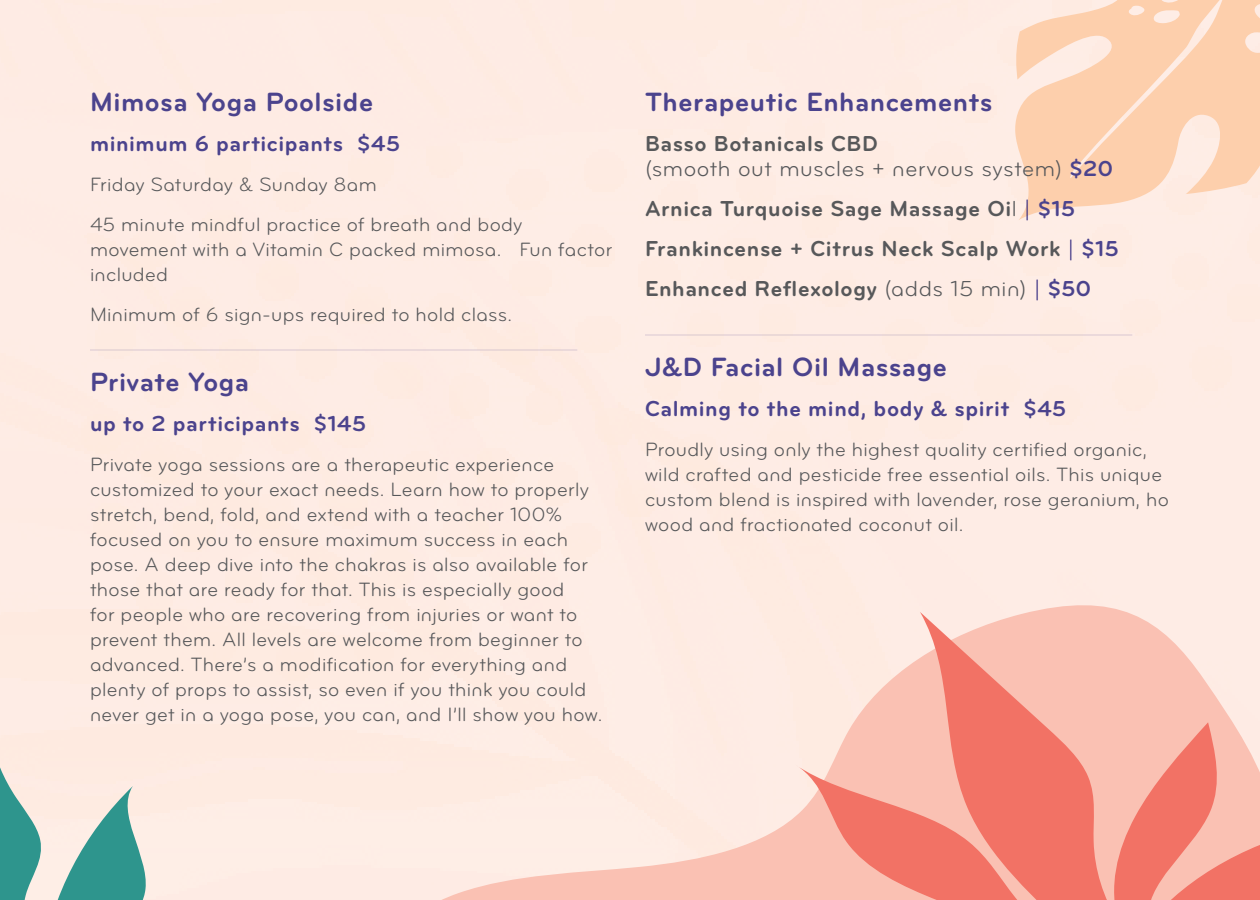
<style>
.page{position:relative;width:1260px;height:900px;background:#feebe4}
.page>*{position:absolute;margin:0;border:0;box-sizing:border-box;transform-origin:0 0}
.t1{font:700 27.5px "Bryant Pro";letter-spacing:.02em;color:#4b438d}
.t2{font:700 22.5px/40px "Bryant Pro";letter-spacing:.025em;color:#57585a}
.t3{font:700 22.5px "Bryant Pro";letter-spacing:.025em;color:#4b438d}
.t4{font:22.5px "Bryant Pro Regular Alternate";letter-spacing:.025em;color:#57585a}
.t5{font:20px/25px "Bryant Pro Regular Alternate";letter-spacing:.015em;color:#57585a}
.s1{font-family:"Bryant Pro";font-weight:700;color:#4b438d}
.s2{font-family:"Bryant Pro Regular Alternate";font-weight:400}
.s3{font-family:"Bryant Pro Regular Alternate";font-weight:400;color:#2e247d}
.s4{color:#4b438d}
</style>
<div class="page">
<svg style="left:442px;top:605px;width:684px;height:295px"></svg>
<svg style="left:1015px;top:0;width:245px;height:220px;fill:#fdcfac"></svg>
<svg style="left:0;top:767px;width:146px;height:133px"></svg>
<svg style="left:795px;top:612px;width:465px;height:288px;fill:#fac1b3"></svg>
<hr style="left:90px;top:349px;width:487px;height:2px;background:#2e247d">
<hr style="left:645px;top:334px;width:487px;height:2px;background:#2e247d">
<h1 class="t1" style="left:90px;top:87px;width:285px">Mimosa Yoga Poolside</h1>
<p class="t3" style="left:90px;top:131px;width:312px">minimum 6 participants $45</p>
<p class="t5" style="left:90px;top:164px;width:434px;line-height:40px">Friday Saturday &amp; Sunday 8am<br>45 minute mindful practice of breath and body</p>
<p class="t5" style="left:90px;top:237px;width:524px">movement with a Vitamin C packed mimosa. Fun factor included</p>
<p class="t5" style="left:90px;top:302px;width:424px">Minimum of 6 sign-ups required to hold class.</p>
<h1 class="t1" style="left:90px;top:367px;width:161px">Private Yoga</h1>
<p class="t3" style="left:90px;top:411px;width:278px">up to 2 participants $145</p>
<p class="t5" style="left:90px;top:452px;width:514px">Private yoga sessions are a therapeutic experience customized to your exact needs. Learn how to properly stretch, bend, fold, and extend with a teacher 100% focused on you to ensure maximum success in each pose. A deep dive into the chakras is also available for those that are ready for that. This is especially good<br>for people who are recovering from injuries or want to prevent them. All levels are welcome from beginner to advanced. There’s a modification for everything and plenty of props to assist, so even if you think you could never get in a yoga pose, you can, and I’ll show you how.</p>
<h1 class="t1" style="left:645px;top:87px;width:349px">Therapeutic Enhancements</h1>
<p class="t2" style="left:645px;top:124px;width:234px">Basso Botanicals CBD</p>
<p class="t4" style="left:645px;top:155px;width:470px">(smooth out muscles + nervous system) <span class="s1">$20</span></p>
<p class="t2" style="left:645px;top:189px;width:476px">Arnica Turquoise Sage Massage Oi<span class="s2">l</span> <span class="s3">|</span> <span class="s4">$15<br></span>Frankincense + Citrus Neck Scalp Work <span class="s3">|</span> <span class="s4">$15<br></span>Enhanced Reflexology <span class="s2">(adds 15 min)</span> <span class="s3">|</span> <span class="s4">$50</span></p>
<h1 class="t1" style="left:645px;top:352px;width:304px">J&amp;D Facial Oil Massage</h1>
<p class="t3" style="left:645px;top:396px;width:423px">Calming to the mind, body &amp; spirit $45</p>
<p class="t5" style="left:645px;top:437px;width:525px">Proudly using only the highest quality certified organic, wild crafted and pesticide free essential oils. This unique custom blend is inspired with lavender, rose geranium, ho wood and fractionated coconut oil.</p>
</div>
